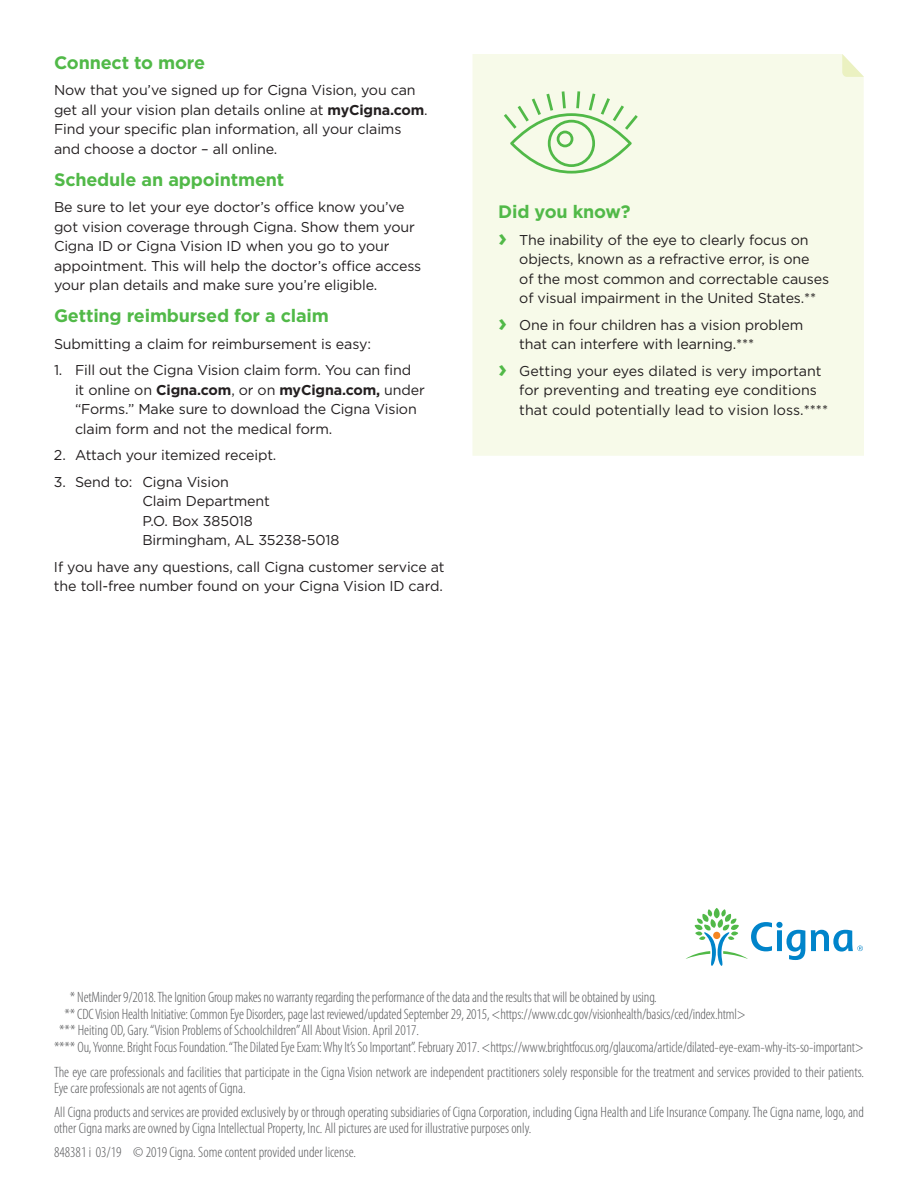
<style>
.page{position:relative;width:918px;height:1188px;background:#fff}
.page>*{position:absolute;margin:0;border:0;box-sizing:border-box;transform-origin:0 0}
.t1{font:700 18px "Gotham";letter-spacing:-.01em;color:#51b948}
.t2{font:300 condensed 15px/16.5px "Myriad Pro";color:#57585a}
.t3{font:14.25px/19.5px "Gotham";letter-spacing:-.01em;color:#231f20}
.s1{font-weight:700}
.s2{font-weight:700;font-size:24px;color:#51b948}
</style>
<div class="page">
<svg style="left:686px;top:908px;width:177px;height:58px"></svg>
<div style="left:473px;top:54px;width:391px;height:402px;background:#f7fae9"></div>
<svg style="left:842px;top:54px;width:22px;height:23px"></svg>
<svg style="left:504px;top:91px;width:134px;height:83px"></svg>
<p class="t1" style="left:54px;top:52px;width:153px">Connect to more</p>
<p class="t3" style="left:54px;top:80px;width:375px">Now that you’ve signed up for Cigna Vision, you can get all your vision plan details online at <span class="s1">myCigna.com</span>.<br>Find your specific plan information, all your claims and choose a doctor – all online.</p>
<p class="t1" style="left:54px;top:169px;width:232px">Schedule an appointment</p>
<p class="t3" style="left:54px;top:197px;width:369px">Be sure to let your eye doctor’s office know you’ve got vision coverage through Cigna. Show them your Cigna ID or Cigna Vision ID when you go to your appointment. This will help the doctor’s office access your plan details and make sure you’re eligible.</p>
<p class="t1" style="left:54px;top:305px;width:276px">Getting reimbursed for a claim</p>
<p class="t3" style="left:54px;top:333px;width:319px">Submitting a claim for reimbursement is easy:</p>
<p class="t3" style="left:75px;top:360px;width:351px;text-indent:-21px">1. Fill out the Cigna Vision claim form. You can find<br>it online on <span class="s1">Cigna.com</span>, or on <span class="s1">myCigna.com,</span> under “Forms.” Make sure to download the Cigna Vision claim form and not the medical form.</p>
<p class="t3" style="left:54px;top:445px;width:224px">2. Attach your itemized receipt.</p>
<p class="t3" style="left:143px;top:471px;width:198px;text-indent:-89px">3. Send to: Cigna Vision<br>Claim Department<br>P.O. Box 385018<br>Birmingham, AL 35238-5018</p>
<p class="t3" style="left:54px;top:556px;width:392px">If you have any questions, call Cigna customer service at the toll-free number found on your Cigna Vision ID card.</p>
<p class="t1" style="left:498px;top:201px;width:134px">Did you know?</p>
<p class="t3" style="left:519px;top:230px;width:311px;text-indent:-21px"><span class="s2">›</span> The inability of the eye to clearly focus on objects, known as a refractive error, is one<br>of the most common and correctable causes of visual impairment in the United States.**</p>
<p class="t3" style="left:519px;top:315px;width:286px;text-indent:-21px"><span class="s2">›</span> One in four children has a vision problem that can interfere with learning.***</p>
<p class="t3" style="left:519px;top:361px;width:310px;text-indent:-21px"><span class="s2">›</span> Getting your eyes dilated is very important for preventing and treating eye conditions that could potentially lead to vision loss.****</p>
<p class="t2" style="left:70px;top:989px;width:589px">* NetMinder 9/2018. The Ignition Group makes no warranty regarding the performance of the data and the results that will be obtained by using.</p>
<p class="t2" style="left:64px;top:1006px;width:683px">** CDC Vision Health Initiative: Common Eye Disorders, page last reviewed/updated September 29, 2015, &lt;https://www.cdc.gov/visionhealth/basics/ced/index.html&gt;</p>
<p class="t2" style="left:59px;top:1022px;width:362px">*** Heiting OD, Gary. “Vision Problems of Schoolchildren” All About Vision. April 2017.</p>
<p class="t2" style="left:54px;top:1039px;width:811px">**** Ou, Yvonne. Bright Focus Foundation. “The Dilated Eye Exam: Why It’s So Important”. February 2017. &lt;https://www.brightfocus.org/glaucoma/article/dilated-eye-exam-why-its-so-important&gt;</p>
<p class="t2" style="left:54px;top:1064px;width:812px">The eye care professionals and facilities that participate in the Cigna Vision network are independent practitioners solely responsible for the treatment and services provided to their patients.<br>Eye care professionals are not agents of Cigna.</p>
<p class="t2" style="left:54px;top:1104px;width:812px">All Cigna products and services are provided exclusively by or through operating subsidiaries of Cigna Corporation, including Cigna Health and Life Insurance Company. The Cigna name, logo, and other Cigna marks are owned by Cigna Intellectual Property, Inc. All pictures are used for illustrative purposes only.</p>
<p class="t2" style="left:54px;top:1144px;width:304px">848381 i 03/19 © 2019 Cigna. Some content provided under license.</p>
</div>
